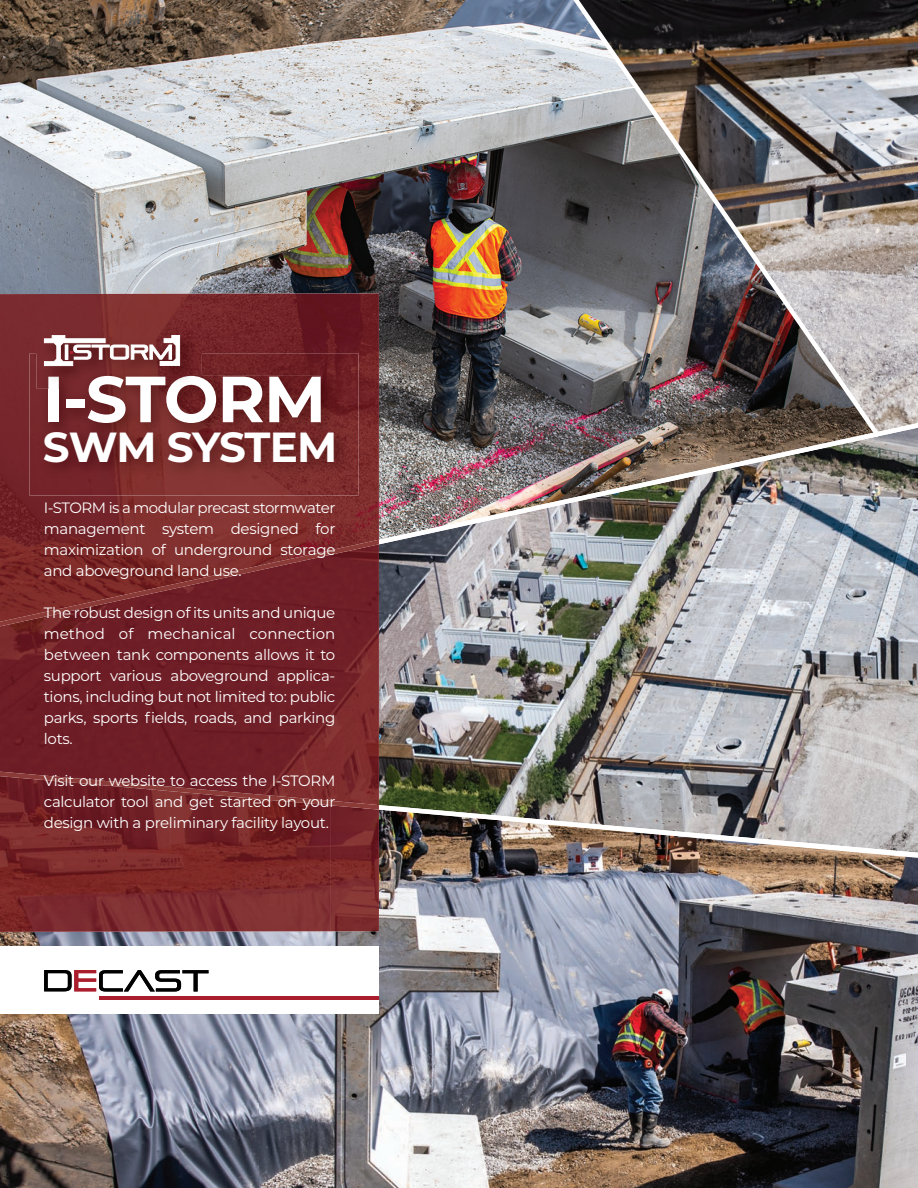
<style>
.page{position:relative;width:918px;height:1188px;background:#fff}
.page>*{position:absolute;margin:0;border:0;box-sizing:border-box;transform-origin:0 0}
.t1{font:700 65.1px "Montserrat";letter-spacing:-.025em;color:#fff}
.t2{font:700 42px "Montserrat";letter-spacing:-.03em;color:#fff}
.t3{font:15px/21px "Montserrat";letter-spacing:-.02em;color:#fff;text-align:justify}
</style>
<div class="page">
<img style="left:853px;top:626px;width:65px;height:146px">
<img style="left:590px;top:626px;width:263px;height:146px">
<img style="left:379px;top:626px;width:211px;height:146px">
<img style="left:366px;top:857px;width:269px;height:331px">
<img style="left:635px;top:857px;width:270px;height:331px">
<img style="left:905px;top:857px;width:13px;height:331px">
<img style="left:0;top:931px;width:366px;height:257px">
<img style="left:0;top:0;width:560px;height:423px">
<div style="left:0;top:946px;width:379px;height:68px;background:#fff"></div>
<svg style="left:44px;top:970px;width:165px;height:22px"></svg>
<hr style="left:99px;top:996px;width:280px;height:4px;background:#aa1d2d">
<img style="left:885px;top:0;width:33px;height:93px">
<img style="left:885px;top:93px;width:33px;height:56px">
<img style="left:885px;top:149px;width:33px;height:57px">
<img style="left:885px;top:206px;width:33px;height:56px">
<img style="left:885px;top:262px;width:33px;height:57px">
<img style="left:885px;top:319px;width:33px;height:57px">
<img style="left:885px;top:376px;width:33px;height:47px">
<img style="left:379px;top:423px;width:539px;height:203px">
<img style="left:560px;top:0;width:325px;height:442px">
<img style="left:379px;top:772px;width:539px;height:85px">
<img style="left:0;top:810px;width:331px;height:122px">
<img style="left:330px;top:810px;width:49px;height:121px">
<img style="left:0;top:626px;width:379px;height:146px">
<img style="left:0;top:293px;width:379px;height:247px">
<svg style="left:0;top:540px;width:379px;height:86px;background:#762528"></svg>
<svg style="left:0;top:772px;width:379px;height:38px;background:#77272b"></svg>
<img style="left:29px;top:353px;width:330px;height:142px">
<img style="left:48px;top:376px;width:273px;height:47px">
<img style="left:36px;top:327px;width:166px;height:61px">
<img style="left:48px;top:376px;width:154px;height:12px">
<svg style="left:44px;top:335px;width:136px;height:31px"></svg>
<h1 class="t1" style="left:43px;top:352px;width:285px">I-STORM</h1>
<h2 class="t2" style="left:43px;top:417px;width:296px">SWM SYSTEM</h2>
<p class="t3" style="left:44px;top:496px;width:293px">I-STORM is a modular precast stormwater management system designed for maximization of underground storage and aboveground land use.</p>
<p class="t3" style="left:44px;top:601px;width:293px">The robust design of its units and unique method of mechanical connection between tank components allows it to support various aboveground applica&shy;tions, including but not limited to: public parks, sports fields, roads, and parking lots.</p>
<p class="t3" style="left:44px;top:769px;width:293px">Visit our website to access the I-STORM calculator tool and get started on your design with a preliminary facility layout.</p>
</div>
